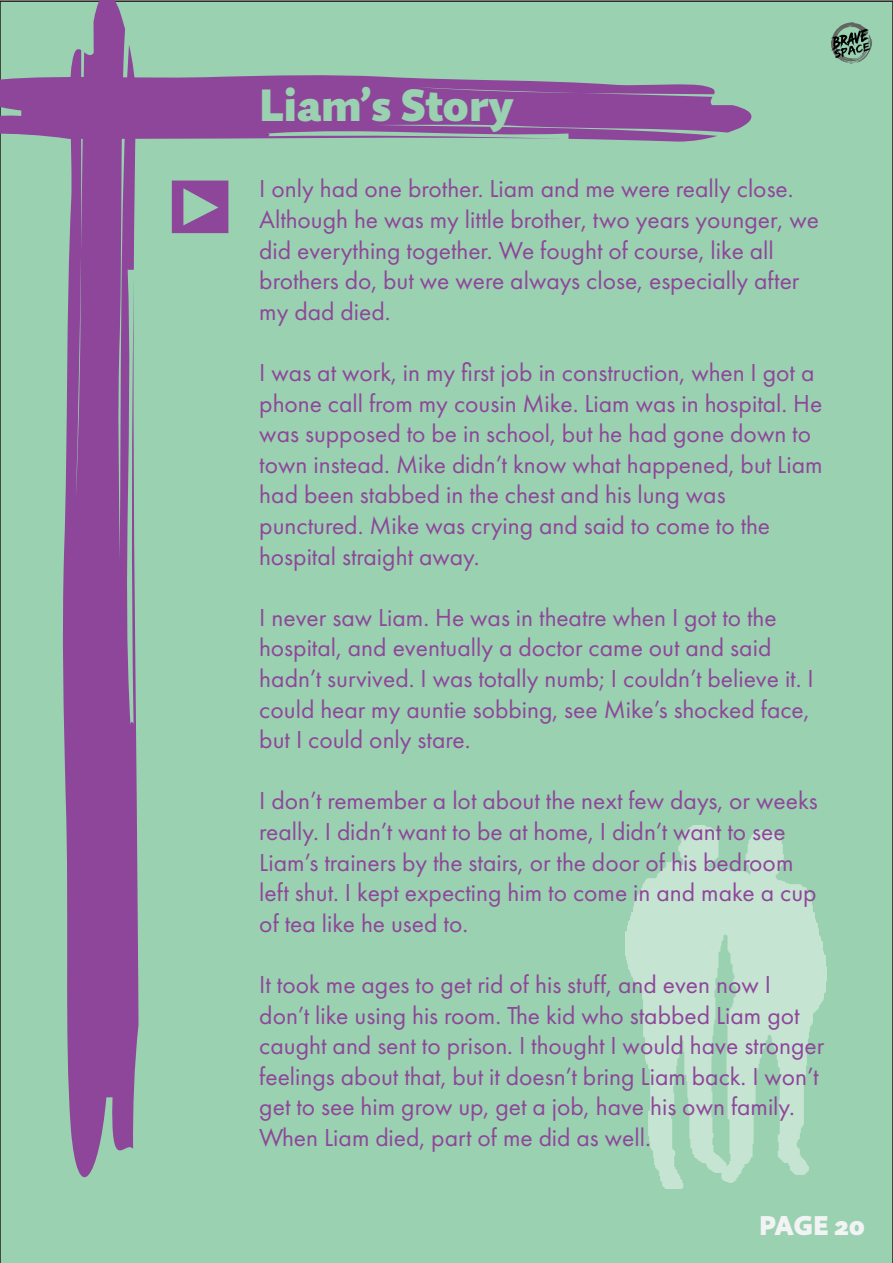
<style>
.page{position:relative;width:893px;height:1263px;background:#9ad1b1}
.page>*{position:absolute;margin:0;border:0;box-sizing:border-box;transform-origin:0 0}
.t1{font:900 45px "Quire Sans Pro";color:#9ad1b1}
.t2{font:900 27px "Quire Sans Pro";letter-spacing:-.005em;color:#f2f3f4}
.t3{font:25.5px/30.6px "Futura PT";color:#8e469a}
</style>
<div class="page">
<img style="left:826px;top:5px;width:52px;height:74px">
<svg style="left:62px;top:0;width:77px;height:1211px;background:#90679f"></svg>
<div style="left:172px;top:181px;width:56px;height:52px;background:#8e469a"></div>
<svg style="left:183px;top:188px;width:35px;height:37px"></svg>
<img style="left:625px;top:825px;width:201px;height:363px">
<svg style="left:0;top:74px;width:760px;height:68px;background:#90619e"></svg>
<h1 class="t1" style="left:259px;top:76px;width:256px">Liam’s Story</h1>
<p class="t3" style="left:259px;top:173px;width:561px">I only had one brother. Liam and me were really close.<br>Although he was my little brother, two years younger, we did everything together. We fought of course, like all brothers do, but we were always close, especially after my dad died.</p>
<p class="t3" style="left:259px;top:357px;width:565px">I was at work, in my first job in construction, when I got a phone call from my cousin Mike. Liam was in hospital. He was supposed to be in school, but he had gone down to town instead. Mike didn’t know what happened, but Liam had been stabbed in the chest and his lung was punctured. Mike was crying and said to come to the hospital straight away.</p>
<p class="t3" style="left:259px;top:602px;width:556px">I never saw Liam. He was in theatre when I got to the hospital, and eventually a doctor came out and said hadn’t survived. I was totally numb; I couldn’t believe it. I could hear my auntie sobbing, see Mike’s shocked face, but I could only stare.</p>
<p class="t3" style="left:259px;top:785px;width:560px">I don’t remember a lot about the next few days, or weeks really. I didn’t want to be at home, I didn’t want to see Liam’s trainers by the stairs, or the door of his bedroom left shut. I kept expecting him to come in and make a cup of tea like he used to.</p>
<p class="t3" style="left:259px;top:969px;width:566px">It took me ages to get rid of his stuff, and even now I don’t like using his room. The kid who stabbed Liam got caught and sent to prison. I thought I would have stronger feelings about that, but it doesn’t bring Liam back. I won’t get to see him grow up, get a job, have his own family.<br>When Liam died, part of me did as well.</p>
<p class="t2" style="left:759px;top:1208px;width:107px">PAGE 20</p>
</div>
